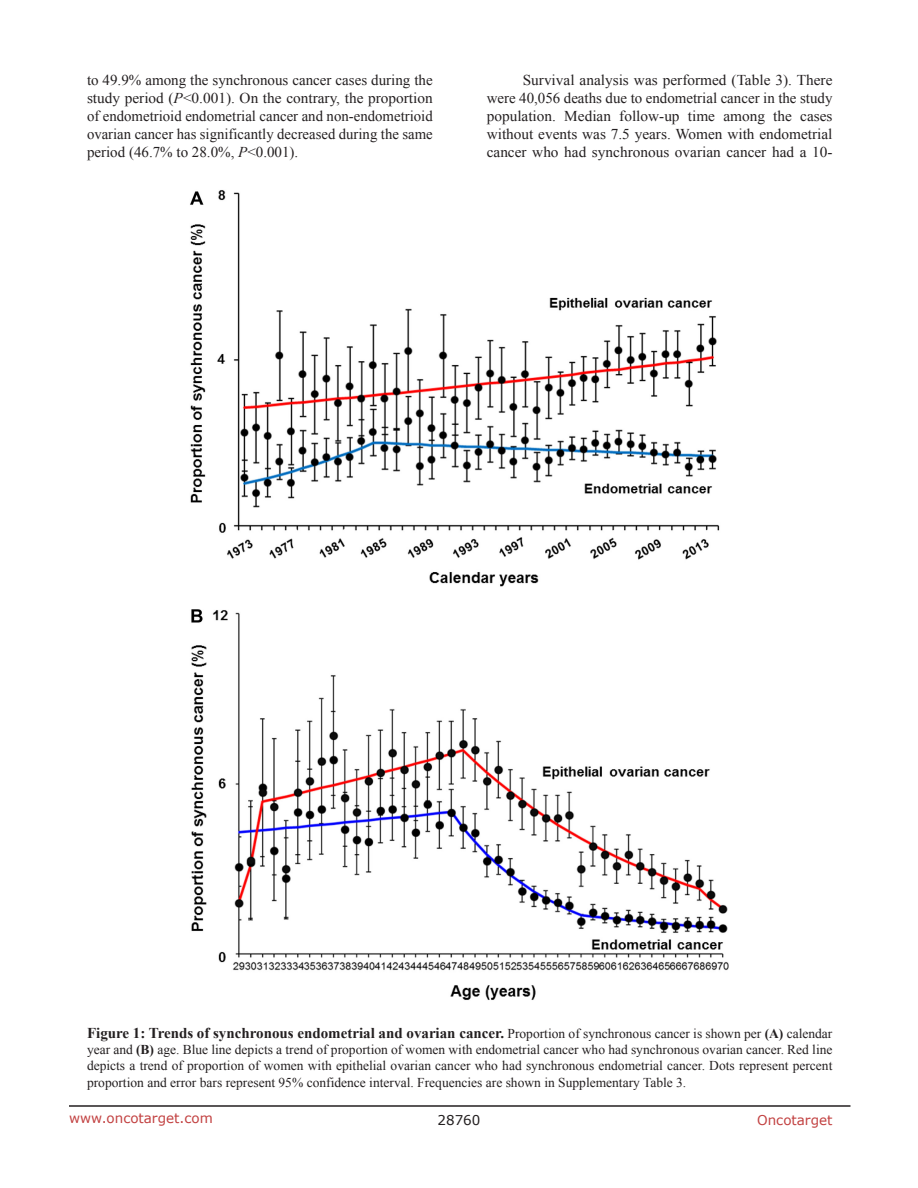
<style>
.page{position:relative;width:918px;height:1188px;background:#fff}
.page>*{position:absolute;margin:0;border:0;box-sizing:border-box;transform-origin:0 0}
.t1{font:15px/18px "Times New Roman";color:#231f20;text-align:justify}
.t2{font:700 15px "Times New Roman";color:#231f20}
.t3{font:13.5px/16.2px "Times New Roman";color:#231f20;text-align:justify}
.t4{font:13.5px "Verdana";color:#c24141}
.t5{font:13.5px "Verdana";color:#231f20}
.s1{font-style:italic}
.s2{font-weight:400;font-size:13.5px}
.s3{font-size:13.5px}
.s4{font-weight:700}
</style>
<div class="page">
<hr style="left:69px;top:1105px;width:781px;height:2px;background:#231f20">
<img style="left:190px;top:190px;width:539px;height:810px">
<p class="t1" style="left:87px;top:71px;width:347px">to 49.9% among the synchronous cancer cases during the study period (<span class="s1">P</span>&lt;0.001). On the contrary, the proportion of endometrioid endometrial cancer and non-endometrioid ovarian cancer has significantly decreased during the same period (46.7% to 28.0%, <span class="s1">P</span>&lt;0.001).</p>
<p class="t1" style="left:487px;top:71px;width:347px;text-indent:36px">Survival analysis was performed (Table 3). There were 40,056 deaths due to endometrial cancer in the study population. Median follow-up time among the cases without events was 7.5 years. Women with endometrial cancer who had synchronous ovarian cancer had a 10-</p>
<p class="t2" style="left:87px;top:1023px;width:747px">Figure 1: Trends of synchronous endometrial and ovarian cancer. <span class="s2">Proportion of synchronous cancer is shown per</span> <span class="s3">(A)</span> <span class="s2">calendar</span></p>
<p class="t3" style="left:87px;top:1041px;width:747px">year and <span class="s4">(B)</span> age. Blue line depicts a trend of proportion of women with endometrial cancer who had synchronous ovarian cancer. Red line depicts a trend of proportion of women with epithelial ovarian cancer who had synchronous endometrial cancer. Dots represent percent proportion and error bars represent 95% confidence interval. Frequencies are shown in Supplementary Table 3.</p>
<p class="t4" style="left:69px;top:1109px;width:145px">www.oncotarget.com</p>
<p class="t5" style="left:438px;top:1111px;width:44px">28760</p>
<p class="t4" style="left:757px;top:1111px;width:77px">Oncotarget</p>
</div>
